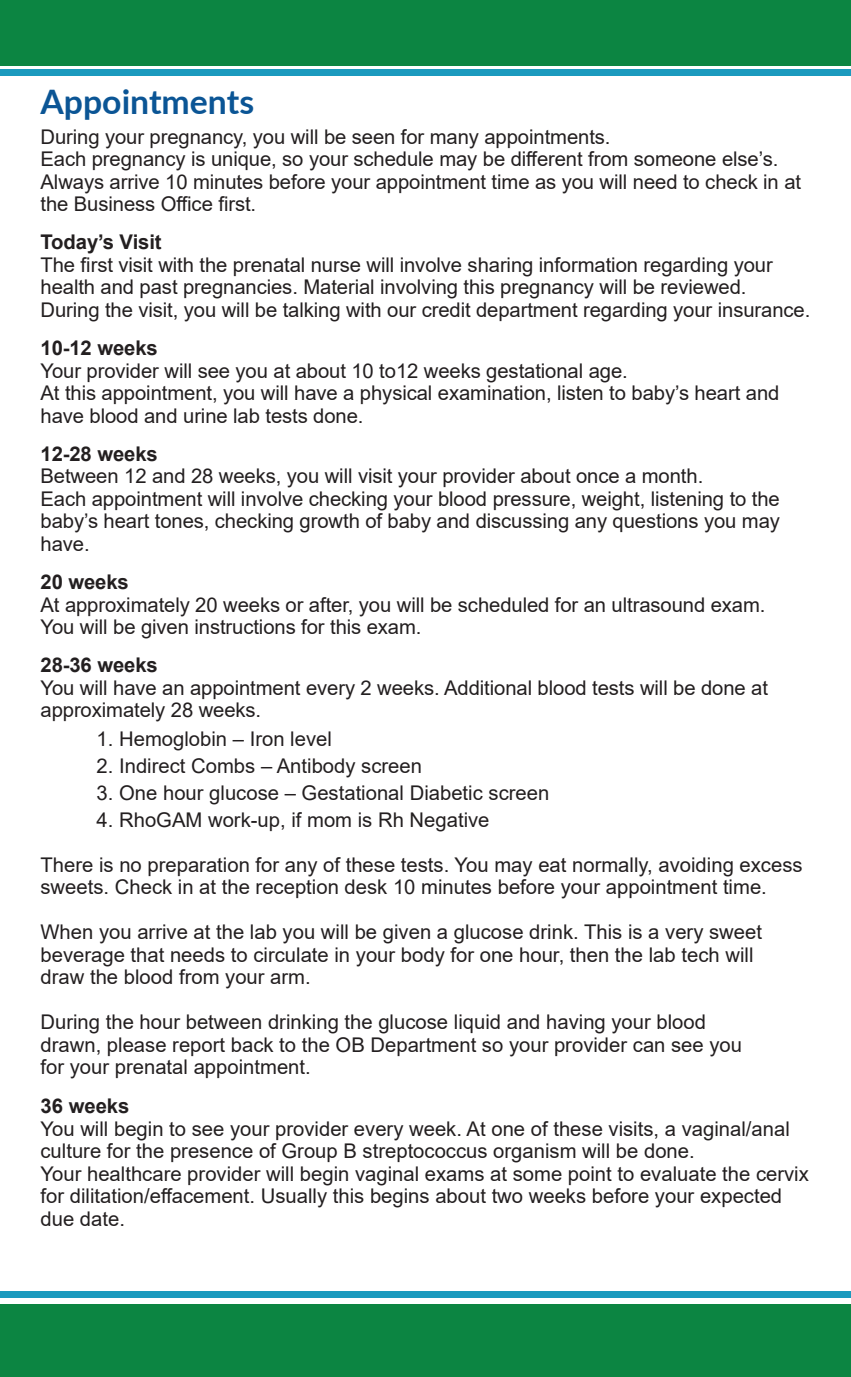
<style>
.page{position:relative;width:851px;height:1377px;background:#fff}
.page>*{position:absolute;margin:0;border:0;box-sizing:border-box;transform-origin:0 0}
.t1{font:700 33.75px "Lato";color:#0b5595}
.t2{font:20.25px/22.5px "Arial";letter-spacing:-.005em;color:#231f20}
.t3{font:700 20.25px "Arial";letter-spacing:-.005em;color:#231f20}
</style>
<div class="page">
<div style="left:0;top:0;width:850px;height:65px;background:#0c8542"></div>
<div style="left:0;top:1304px;width:850px;height:73px;background:#0c8542"></div>
<div style="left:0;top:1291px;width:850px;height:7px;background:#1b9abe"></div>
<div style="left:0;top:69px;width:850px;height:7px;background:#1b9abe"></div>
<p class="t1" style="left:40px;top:77px;width:215px">Appointments</p>
<p class="t2" style="left:40px;top:125px;width:571px">During your pregnancy, you will be seen for many appointments.</p>
<p class="t2" style="left:40px;top:148px;width:739px">Each pregnancy is unique, so your schedule may be different from someone else’s.</p>
<p class="t2" style="left:40px;top:170px;width:762px">Always arrive 10 minutes before your appointment time as you will need to check in at the Business Office first.</p>
<p class="t3" style="left:40px;top:228px;width:123px">Today’s Visit</p>
<p class="t2" style="left:40px;top:253px;width:771px">The first visit with the prenatal nurse will involve sharing information regarding your health and past pregnancies. Material involving this pregnancy will be reviewed.<br>During the visit, you will be talking with our credit department regarding your insurance.</p>
<p class="t3" style="left:40px;top:334px;width:119px">10-12 weeks</p>
<p class="t2" style="left:40px;top:359px;width:588px">Your provider will see you at about 10 to12 weeks gestational age.</p>
<p class="t2" style="left:40px;top:382px;width:740px">At this appointment, you will have a physical examination, listen to baby’s heart and have blood and urine lab tests done.</p>
<p class="t3" style="left:40px;top:440px;width:119px">12-28 weeks</p>
<p class="t2" style="left:40px;top:465px;width:664px">Between 12 and 28 weeks, you will visit your provider about once a month.</p>
<p class="t2" style="left:40px;top:487px;width:741px;text-align:justify">Each appointment will involve checking your blood pressure, weight, listening to the baby’s heart tones, checking growth of baby and discussing any questions you may have.</p>
<p class="t3" style="left:40px;top:568px;width:90px">20 weeks</p>
<p class="t2" style="left:40px;top:593px;width:726px">At approximately 20 weeks or after, you will be scheduled for an ultrasound exam.<br>You will be given instructions for this exam.</p>
<p class="t3" style="left:40px;top:651px;width:119px">28-36 weeks</p>
<p class="t2" style="left:40px;top:676px;width:729px">You will have an appointment every 2 weeks. Additional blood tests will be done at approximately 28 weeks.</p>
<p class="t2" style="left:97px;top:728px;width:237px">1. Hemoglobin – Iron level</p>
<p class="t2" style="left:97px;top:755px;width:327px">2. Indirect Combs – Antibody screen</p>
<p class="t2" style="left:97px;top:782px;width:454px">3. One hour glucose – Gestational Diabetic screen</p>
<p class="t2" style="left:97px;top:809px;width:394px">4. RhoGAM work-up, if mom is Rh Negative</p>
<p class="t2" style="left:40px;top:854px;width:763px">There is no preparation for any of these tests. You may eat normally, avoiding excess sweets. Check in at the reception desk 10 minutes before your appointment time.</p>
<p class="t2" style="left:40px;top:921px;width:723px">When you arrive at the lab you will be given a glucose drink. This is a very sweet beverage that needs to circulate in your body for one hour, then the lab tech will draw the blood from your arm.</p>
<p class="t2" style="left:40px;top:1011px;width:703px">During the hour between drinking the glucose liquid and having your blood drawn, please report back to the OB Department so your provider can see you for your prenatal appointment.</p>
<p class="t3" style="left:40px;top:1092px;width:90px">36 weeks</p>
<p class="t2" style="left:40px;top:1117px;width:750px">You will begin to see your provider every week. At one of these visits, a vaginal/anal culture for the presence of Group B streptococcus organism will be done.</p>
<p class="t2" style="left:40px;top:1162px;width:769px">Your healthcare provider will begin vaginal exams at some point to evaluate the cervix for dilitation/effacement. Usually this begins about two weeks before your expected due date.</p>
</div>
